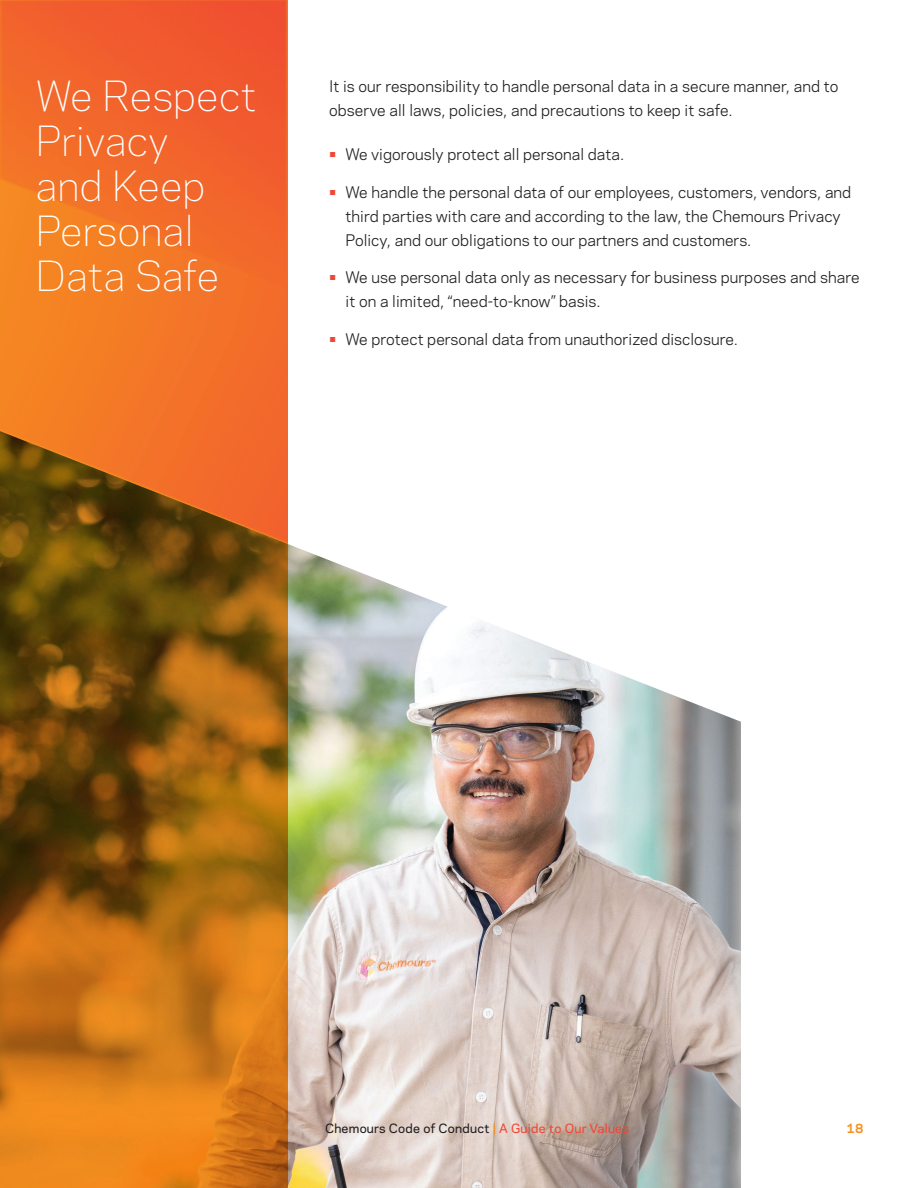
<style>
.page{position:relative;width:918px;height:1188px;background:#fff}
.page>*{position:absolute;margin:0;border:0;box-sizing:border-box;transform-origin:0 0}
.t1{font:300 39px/45px "Chemours Sans";color:#fff}
.t2{font:15px/24px "Chemours Sans";letter-spacing:.005em;color:#231f20}
.t3{font:500 12px "Chemours Sans";letter-spacing:.02em;color:#231f20}
.t4{font:700 12px "Chemours Sans";color:#f6911e}
.s1{font-size:19.5px;color:#ef4835}
.s2{color:#f6911e}
.s3{color:#ef4835}
</style>
<div class="page">
<img style="left:288px;top:544px;width:453px;height:644px">
<img style="left:0;top:0;width:288px;height:1188px">
<h1 class="t1" style="left:36px;top:71px;width:222px">We Respect<br>Privacy<br>and Keep<br>Personal<br>Data Safe</h1>
<p class="t2" style="left:329px;top:73px;width:511px">It is our responsibility to handle personal data in a secure manner, and to observe all laws, policies, and precautions to keep it safe.</p>
<p class="t2" style="left:329px;top:141px;width:297px"><span class="s1">•</span> We vigorously protect all personal data.</p>
<p class="t2" style="left:346px;top:179px;width:507px;text-indent:-16px"><span class="s1">•</span> We handle the personal data of our employees, customers, vendors, and third parties with care and according to the law, the Chemours Privacy<br>Policy, and our obligations to our partners and customers.</p>
<p class="t2" style="left:346px;top:264px;width:516px;text-indent:-16px"><span class="s1">•</span> We use personal data only as necessary for business purposes and share it on a limited, “need-to-know” basis.</p>
<p class="t2" style="left:329px;top:326px;width:410px"><span class="s1">•</span> We protect personal data from unauthorized disclosure.</p>
<p class="t3" style="left:325px;top:1120px;width:305px">Chemours Code of Conduct <span class="s2">|</span> <span class="s3">A Guide to Our Values</span></p>
<p class="t4" style="left:847px;top:1120px;width:19px">18</p>
</div>
